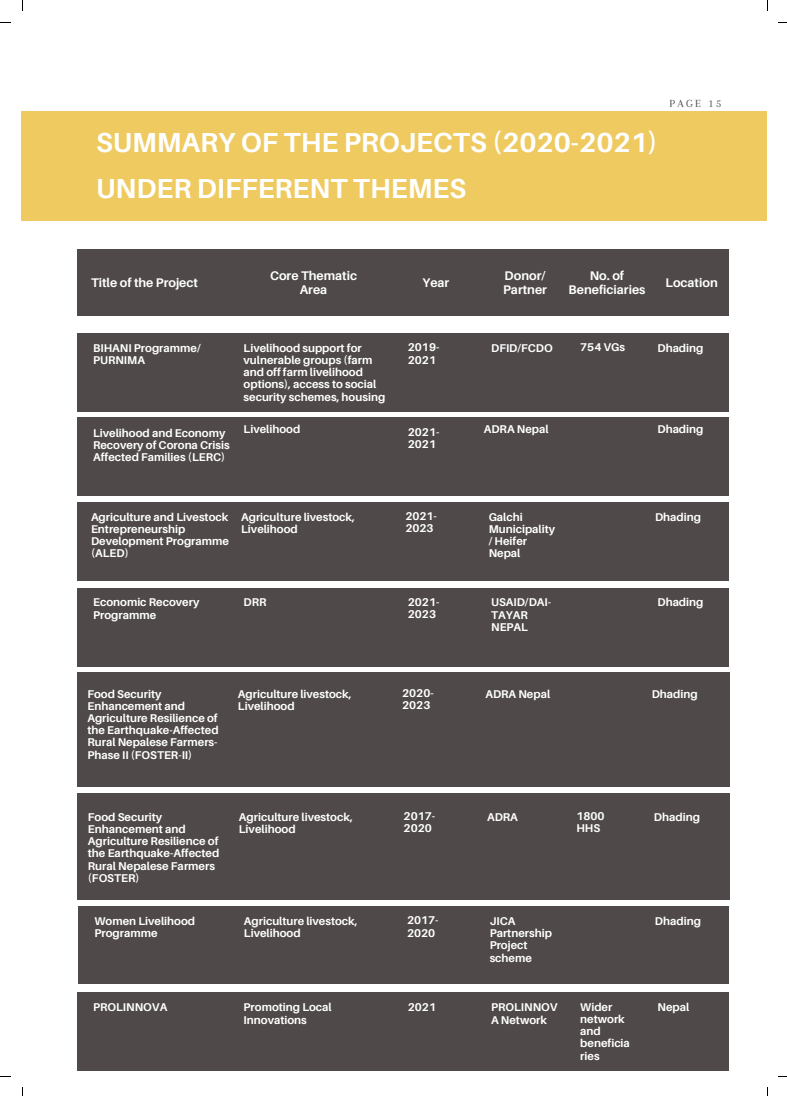
<style>
.page{position:relative;width:787px;height:1096px;background:#fff}
.page>*{position:absolute;margin:0;border:0;box-sizing:border-box;transform-origin:0 0}
.t1{font:700 27.5px/46px "Aileron";color:#fff}
.t2{font:700 12.5px/13.1px "Aileron";color:#fff;text-align:center}
.t3{font:700 11.25px/12.2px "Aileron";color:#fff}
.t4{font:11.25px "Arapey";letter-spacing:.21em;color:#4f4a49}
</style>
<div class="page">
<div style="left:22px;top:111px;width:745px;height:110px;background:#eeca60"></div>
<div style="left:77px;top:249px;width:158px;height:67px;background:#4f4a49"></div>
<div style="left:234px;top:249px;width:158px;height:67px;background:#4f4a49"></div>
<div style="left:392px;top:249px;width:84px;height:67px;background:#4f4a49"></div>
<div style="left:476px;top:249px;width:85px;height:67px;background:#4f4a49"></div>
<div style="left:560px;top:249px;width:85px;height:67px;background:#4f4a49"></div>
<div style="left:644px;top:249px;width:85px;height:67px;background:#4f4a49"></div>
<div style="left:234px;top:333px;width:158px;height:79px;background:#4f4a49"></div>
<div style="left:392px;top:333px;width:84px;height:79px;background:#4f4a49"></div>
<div style="left:476px;top:333px;width:85px;height:79px;background:#4f4a49"></div>
<div style="left:560px;top:333px;width:85px;height:79px;background:#4f4a49"></div>
<div style="left:77px;top:333px;width:158px;height:79px;background:#4f4a49"></div>
<div style="left:644px;top:333px;width:85px;height:79px;background:#4f4a49"></div>
<div style="left:234px;top:417px;width:158px;height:79px;background:#4f4a49"></div>
<div style="left:392px;top:417px;width:84px;height:79px;background:#4f4a49"></div>
<div style="left:476px;top:417px;width:85px;height:79px;background:#4f4a49"></div>
<div style="left:560px;top:417px;width:85px;height:79px;background:#4f4a49"></div>
<div style="left:77px;top:417px;width:158px;height:79px;background:#4f4a49"></div>
<div style="left:644px;top:417px;width:85px;height:79px;background:#4f4a49"></div>
<div style="left:234px;top:502px;width:158px;height:78px;background:#4f4a49"></div>
<div style="left:392px;top:502px;width:84px;height:78px;background:#4f4a49"></div>
<div style="left:476px;top:502px;width:85px;height:78px;background:#4f4a49"></div>
<div style="left:560px;top:502px;width:85px;height:78px;background:#4f4a49"></div>
<div style="left:77px;top:502px;width:158px;height:78px;background:#4f4a49"></div>
<div style="left:644px;top:502px;width:85px;height:78px;background:#4f4a49"></div>
<div style="left:234px;top:587px;width:158px;height:79px;background:#4f4a49"></div>
<div style="left:392px;top:587px;width:84px;height:79px;background:#4f4a49"></div>
<div style="left:476px;top:587px;width:85px;height:79px;background:#4f4a49"></div>
<div style="left:560px;top:587px;width:85px;height:79px;background:#4f4a49"></div>
<div style="left:77px;top:587px;width:158px;height:79px;background:#4f4a49"></div>
<div style="left:644px;top:587px;width:85px;height:79px;background:#4f4a49"></div>
<div style="left:77px;top:793px;width:652px;height:106px;background:#4f4a49"></div>
<div style="left:77px;top:672px;width:652px;height:114px;background:#4f4a49"></div>
<div style="left:234px;top:992px;width:158px;height:79px;background:#4f4a49"></div>
<div style="left:392px;top:992px;width:84px;height:79px;background:#4f4a49"></div>
<div style="left:476px;top:992px;width:85px;height:79px;background:#4f4a49"></div>
<div style="left:560px;top:992px;width:85px;height:79px;background:#4f4a49"></div>
<div style="left:77px;top:992px;width:158px;height:79px;background:#4f4a49"></div>
<div style="left:644px;top:992px;width:85px;height:79px;background:#4f4a49"></div>
<div style="left:235px;top:906px;width:158px;height:77px;background:#4f4a49"></div>
<div style="left:393px;top:906px;width:84px;height:77px;background:#4f4a49"></div>
<div style="left:477px;top:906px;width:84px;height:77px;background:#4f4a49"></div>
<div style="left:561px;top:906px;width:84px;height:77px;background:#4f4a49"></div>
<div style="left:78px;top:906px;width:158px;height:77px;background:#4f4a49"></div>
<div style="left:645px;top:906px;width:84px;height:77px;background:#4f4a49"></div>
<h1 class="t1" style="left:96px;top:119px;width:563px">SUMMARY OF THE PROJECTS (2020-2021)<br>UNDER DIFFERENT THEMES</h1>
<p class="t4" style="left:669px;top:97px;width:53px">PAGE 15</p>
<p class="t2" style="left:91px;top:276px;width:109px">Title of the Project</p>
<p class="t2" style="left:270px;top:269px;width:89px">Core Thematic<br>Area</p>
<p class="t2" style="left:422px;top:276px;width:28px">Year</p>
<p class="t2" style="left:503px;top:269px;width:45px;text-align:left">Donor/<br>Partner</p>
<p class="t2" style="left:568px;top:269px;width:78px">No. of<br>Beneficiaries</p>
<p class="t2" style="left:665px;top:276px;width:54px">Location</p>
<p class="t3" style="left:244px;top:341px;width:143px">Livelihood support for vulnerable groups (farm and off farm livelihood options), access to social security schemes, housing</p>
<p class="t3" style="left:93px;top:341px;width:109px">BIHANI Programme/<br>PURNIMA</p>
<p class="t3" style="left:408px;top:341px;width:33px">2019-<br>2021</p>
<p class="t3" style="left:491px;top:341px;width:63px">DFID/FCDO</p>
<p class="t3" style="left:580px;top:341px;width:46px">754 VGs</p>
<p class="t3" style="left:657px;top:341px;width:48px">Dhading</p>
<p class="t3" style="left:93px;top:426px;width:134px">Livelihood and Economy</p>
<p class="t3" style="left:244px;top:422px;width:58px">Livelihood</p>
<p class="t3" style="left:93px;top:438px;width:138px">Recovery of Corona Crisis<br>Affected Families (LERC)</p>
<p class="t3" style="left:408px;top:425px;width:33px">2021-<br>2021</p>
<p class="t3" style="left:484px;top:422px;width:66px">ADRA Nepal</p>
<p class="t3" style="left:657px;top:422px;width:48px">Dhading</p>
<p class="t3" style="left:91px;top:510px;width:140px">Agriculture and Livestock<br>Entrepreneurship<br>Development Programme (ALED)</p>
<p class="t3" style="left:405px;top:510px;width:33px">2021-<br>2023</p>
<p class="t3" style="left:489px;top:510px;width:68px">Galchi<br>Municipality / Heifer<br>Nepal</p>
<p class="t3" style="left:655px;top:510px;width:48px">Dhading</p>
<p class="t3" style="left:93px;top:596px;width:108px">Economic Recovery</p>
<p class="t3" style="left:244px;top:596px;width:24px">DRR</p>
<p class="t3" style="left:93px;top:608px;width:65px">Programme</p>
<p class="t3" style="left:241px;top:510px;width:115px">Agriculture livestock,<br>Livelihood</p>
<p class="t3" style="left:408px;top:595px;width:33px">2021-<br>2023</p>
<p class="t3" style="left:491px;top:596px;width:62px">USAID/DAI-<br>TAYAR<br>NEPAL</p>
<p class="t3" style="left:657px;top:596px;width:48px">Dhading</p>
<p class="t3" style="left:87px;top:687px;width:133px">Food Security<br>Enhancement and<br>Agriculture Resilience of the Earthquake-Affected<br>Rural Nepalese Farmers-<br>Phase II (FOSTER-II)</p>
<p class="t3" style="left:402px;top:686px;width:33px">2020-<br>2023</p>
<p class="t3" style="left:485px;top:687px;width:66px">ADRA Nepal</p>
<p class="t3" style="left:652px;top:687px;width:48px">Dhading</p>
<p class="t3" style="left:238px;top:687px;width:115px">Agriculture livestock,<br>Livelihood</p>
<p class="t3" style="left:88px;top:810px;width:133px">Food Security<br>Enhancement and<br>Agriculture Resilience of the Earthquake-Affected<br>Rural Nepalese Farmers (FOSTER)</p>
<p class="t3" style="left:404px;top:809px;width:33px">2017-<br>2020</p>
<p class="t3" style="left:487px;top:810px;width:32px">ADRA</p>
<p class="t3" style="left:576px;top:809px;width:30px">1800<br>HHS</p>
<p class="t3" style="left:654px;top:810px;width:48px">Dhading</p>
<p class="t3" style="left:239px;top:810px;width:116px">Agriculture livestock,<br>Livelihood</p>
<p class="t3" style="left:94px;top:914px;width:102px">Women Livelihood<br>Programme</p>
<p class="t3" style="left:407px;top:914px;width:33px">2017-<br>2020</p>
<p class="t3" style="left:490px;top:914px;width:64px">JICA<br>Partnership<br>Project scheme</p>
<p class="t3" style="left:655px;top:914px;width:48px">Dhading</p>
<p class="t3" style="left:244px;top:914px;width:115px">Agriculture livestock,<br>Livelihood</p>
<p class="t3" style="left:93px;top:1000px;width:76px">PROLINNOVA</p>
<p class="t3" style="left:408px;top:1000px;width:30px">2021</p>
<p class="t3" style="left:491px;top:1000px;width:68px">PROLINNOV<br>A Network</p>
<p class="t3" style="left:580px;top:1000px;width:51px">Wider network and beneficia ries</p>
<p class="t3" style="left:657px;top:1000px;width:33px">Nepal</p>
<p class="t3" style="left:244px;top:1000px;width:90px">Promoting Local<br>Innovations</p>
</div>
